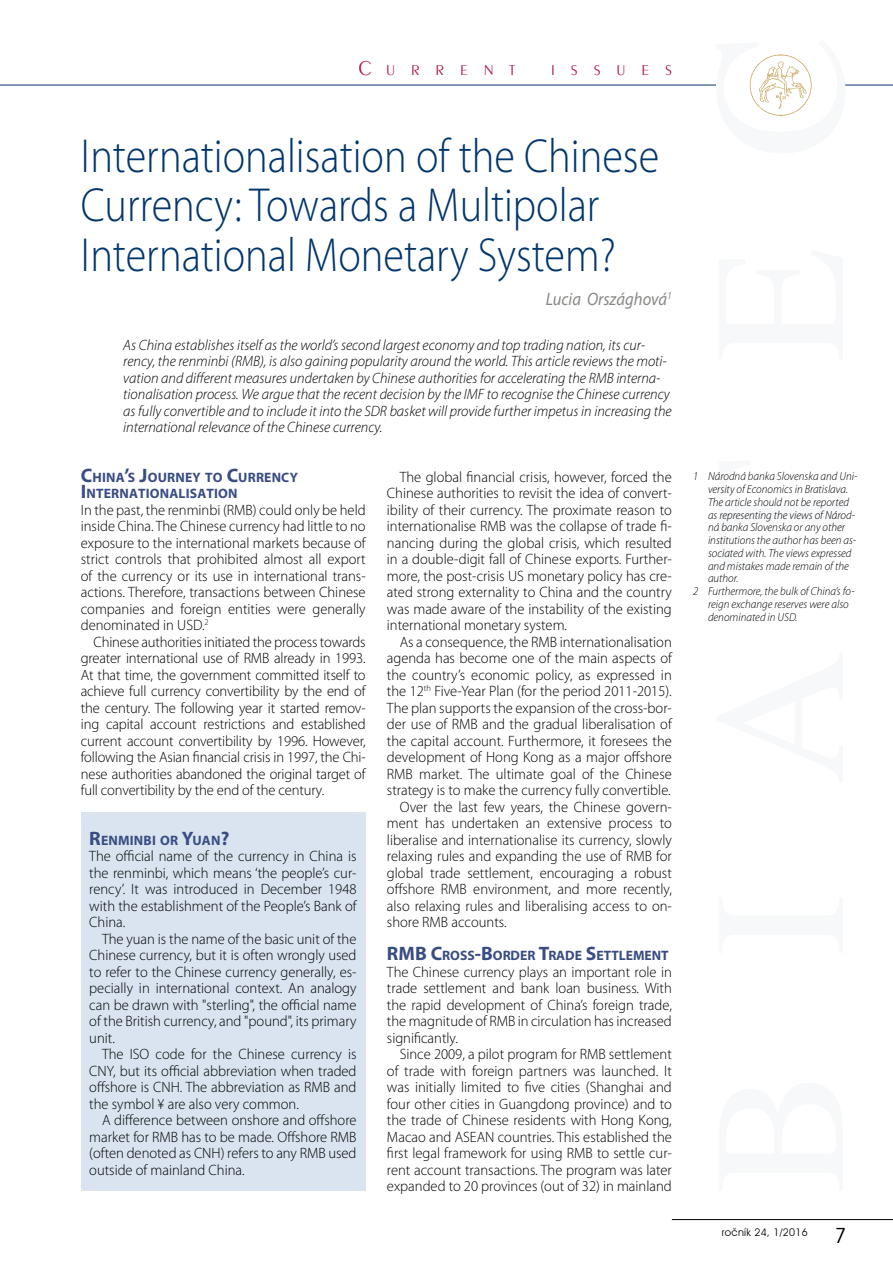
<style>
.page{position:relative;width:893px;height:1263px;background:#fff}
.page>*{position:absolute;margin:0;border:0;box-sizing:border-box;transform-origin:0 0}
.t1{font:300 48px/49.5px "Myriad Pro";color:#00366d;scale:.88 1}
.t2{font:21px "Avant Garde IT Cby BT";color:#000}
.t3{font:italic 18px "Myriad Pro";color:#878885;scale:.92 1}
.t4{font:300 15px/16.5px "Myriad Pro";color:#000;text-align:justify}
.t5{font:italic 300 15px/16.5px "Myriad Pro";color:#000}
.t6{font:15px "Exotc 350 Lt BTCE Light";letter-spacing:1.06em;color:#b10c3b}
.t7{font:700 13.65px/16.5px "Myriad Pro";letter-spacing:.015em;color:#394d83}
.t8{font:italic 300 11.7px "Myriad Pro";color:#000;scale:.95 1}
.t9{font:10.5px "Avant Garde IT Cby BT";letter-spacing:.03em;color:#000}
.s1{font-size:21px}
.s2{font-size:19.5px}
</style>
<div class="page">
<hr style="left:0;top:85px;width:893px;height:1px;background:#00366d">
<div style="left:716px;top:55px;width:128px;height:60px;background:#fff;border-radius:50%"></div>
<img style="left:749px;top:54px;width:63px;height:62px">
<hr style="left:672px;top:1219px;width:221px;height:1px;background:#000">
<div style="left:81px;top:812px;width:285px;height:379px;background:#d9e4f0"></div>
<p class="t6" style="left:358px;top:60px;width:158px"><span class="s1">C</span>URRENT</p>
<p class="t6" style="left:551px;top:60px;width:122px">I SSUES</p>
<h1 class="t1" style="left:81px;top:132px;width:659px">Internationalisation of the Chinese<br>Currency: Towards a Multipolar<br>International Monetary System?</h1>
<p class="t3" style="left:546px;top:288px;width:139px">Lucia Országhová<sup>1</sup></p>
<p class="t5" style="left:123px;top:337px;width:550px">As China establishes itself as the world’s second largest economy and top trading nation, its cur&shy;rency, the renminbi (RMB), is also gaining popularity around the world. This article reviews the moti&shy;vation and different measures undertaken by Chinese authorities for accelerating the RMB interna&shy;tionalisation process. We argue that the recent decision by the IMF to recognise the Chinese currency as fully convertible and to include it into the SDR basket will provide further impetus in increasing the international relevance of the Chinese currency.</p>
<p class="t7" style="left:81px;top:468px;width:219px"><span class="s2">C</span>HINA<span class="s2">’</span>S <span class="s2">J</span>OURNEY TO <span class="s2">C</span>URRENCY<br><span class="s2">I</span> NTERNATIONALISATION</p>
<p class="t4" style="left:81px;top:502px;width:286px">In the past, the renminbi (RMB) could only be held inside China. The Chinese currency had little to no exposure to the international markets because of strict controls that prohibited almost all export of the currency or its use in international trans&shy;actions. Therefore, transactions between Chinese companies and foreign entities were generally denominated in USD.<sup>2</sup></p>
<p class="t4" style="left:81px;top:634px;width:286px;text-indent:13px">Chinese authorities initiated the process towards greater international use of RMB already in 1993.<br>At that time, the government committed itself to achieve full currency convertibility by the end of the century. The following year it started remov&shy;ing capital account restrictions and established current account convertibility by 1996. However, following the Asian financial crisis in 1997, the Chi&shy;nese authorities abandoned the original target of full convertibility by the end of the century.</p>
<p class="t7" style="left:89px;top:831px;width:142px"><span class="s2">R</span>ENMINBI OR <span class="s2">Y</span>UAN<span class="s2">?</span></p>
<p class="t4" style="left:89px;top:848px;width:269px">The official name of the currency in China is the renminbi, which means ‘the people’s cur&shy;rency’. It was introduced in December 1948 with the establishment of the People’s Bank of China.</p>
<p class="t4" style="left:89px;top:931px;width:269px;text-indent:13px">The yuan is the name of the basic unit of the Chinese currency, but it is often wrongly used to refer to the Chinese currency generally, es&shy;pecially in international context. An analogy can be drawn with "sterling", the official name of the British currency, and "pound", its primary unit.</p>
<p class="t4" style="left:89px;top:1046px;width:269px;text-indent:13px">The ISO code for the Chinese currency is CNY, but its official abbreviation when traded offshore is CNH. The abbreviation as RMB and the symbol ¥ are also very common.</p>
<p class="t4" style="left:89px;top:1112px;width:269px;text-indent:13px">A difference between onshore and offshore market for RMB has to be made. Offshore RMB (often denoted as CNH) refers to any RMB used outside of mainland China.</p>
<p class="t4" style="left:387px;top:469px;width:286px;text-indent:13px">The global financial crisis, however, forced the Chinese authorities to revisit the idea of convert&shy;ibility of their currency. The proximate reason to internationalise RMB was the collapse of trade fi&shy;nancing during the global crisis, which resulted in a double-digit fall of Chinese exports. Further&shy;more, the post-crisis US monetary policy has cre&shy;ated strong externality to China and the country was made aware of the instability of the existing international monetary system.</p>
<p class="t4" style="left:400px;top:634px;width:274px">As a consequence, the RMB internationalisation</p>
<p class="t4" style="left:387px;top:650px;width:286px">agenda has become one of the main aspects of</p>
<p class="t4" style="left:387px;top:667px;width:286px">the country’s economic policy, as expressed in</p>
<p class="t4" style="left:387px;top:683px;width:286px">the 12<sup>th</sup> Five-Year Plan (for the period 2011-2015).</p>
<p class="t4" style="left:387px;top:700px;width:286px">The plan supports the expansion of the cross-bor-</p>
<p class="t4" style="left:387px;top:716px;width:286px">der use of RMB and the gradual liberalisation of</p>
<p class="t4" style="left:387px;top:733px;width:286px">the capital account. Furthermore, it foresees the</p>
<p class="t4" style="left:387px;top:749px;width:286px">development of Hong Kong as a major offshore</p>
<p class="t4" style="left:387px;top:766px;width:286px">RMB market. The ultimate goal of the Chinese</p>
<p class="t4" style="left:387px;top:782px;width:285px">strategy is to make the currency fully convertible.</p>
<p class="t4" style="left:400px;top:799px;width:274px">Over the last few years, the Chinese govern-</p>
<p class="t4" style="left:387px;top:815px;width:286px">ment has undertaken an extensive process to</p>
<p class="t4" style="left:387px;top:832px;width:286px">liberalise and internationalise its currency, slowly</p>
<p class="t4" style="left:387px;top:848px;width:286px">relaxing rules and expanding the use of RMB for</p>
<p class="t4" style="left:387px;top:865px;width:286px">global trade settlement, encouraging a robust</p>
<p class="t4" style="left:387px;top:881px;width:286px">offshore RMB environment, and more recently,</p>
<p class="t4" style="left:387px;top:898px;width:286px">also relaxing rules and liberalising access to on-</p>
<p class="t4" style="left:387px;top:914px;width:121px">shore RMB accounts.</p>
<p class="t7" style="left:387px;top:947px;width:283px"><span class="s2">RMB C</span>ROSS<span class="s2">-B</span>ORDER <span class="s2">T</span>RADE <span class="s2">S</span>ETTLEMENT</p>
<p class="t4" style="left:387px;top:964px;width:286px">The Chinese currency plays an important role in trade settlement and bank loan business. With the rapid development of China’s foreign trade, the magnitude of RMB in circulation has increased significantly.</p>
<p class="t4" style="left:387px;top:1046px;width:286px;text-indent:13px">Since 2009, a pilot program for RMB settlement of trade with foreign partners was launched. It was initially limited to five cities (Shanghai and four other cities in Guangdong province) and to the trade of Chinese residents with Hong Kong, Macao and ASEAN countries. This established the first legal framework for using RMB to settle cur&shy;rent account transactions. The program was later expanded to 20 provinces (out of 32) in mainland</p>
<p class="t8" style="left:693px;top:470px;width:175px">1 Národná banka Slovenska and Uni-</p>
<p class="t8" style="left:708px;top:483px;width:149px">versity of Economics in Bratislava.</p>
<p class="t8" style="left:708px;top:496px;width:150px">The article should not be reported</p>
<p class="t8" style="left:708px;top:508px;width:156px">as representing the views of Národ-</p>
<p class="t8" style="left:708px;top:521px;width:146px">ná banka Slovenska or any other</p>
<p class="t8" style="left:708px;top:534px;width:157px">institutions the author has been as-</p>
<p class="t8" style="left:708px;top:547px;width:153px">sociated with. The views expressed</p>
<p class="t8" style="left:708px;top:559px;width:150px">and mistakes made remain of the</p>
<p class="t8" style="left:708px;top:572px;width:34px">author.</p>
<p class="t8" style="left:693px;top:585px;width:172px">2 Furthermore, the bulk of China’s fo-</p>
<p class="t8" style="left:708px;top:598px;width:150px">reign exchange reserves were also</p>
<p class="t8" style="left:708px;top:611px;width:96px">denominated in USD.</p>
<p class="t9" style="left:722px;top:1226px;width:87px">ročník 24, 1/2016</p>
<h2 class="t2" style="left:834px;top:1223px;width:13px">7</h2>
</div>
